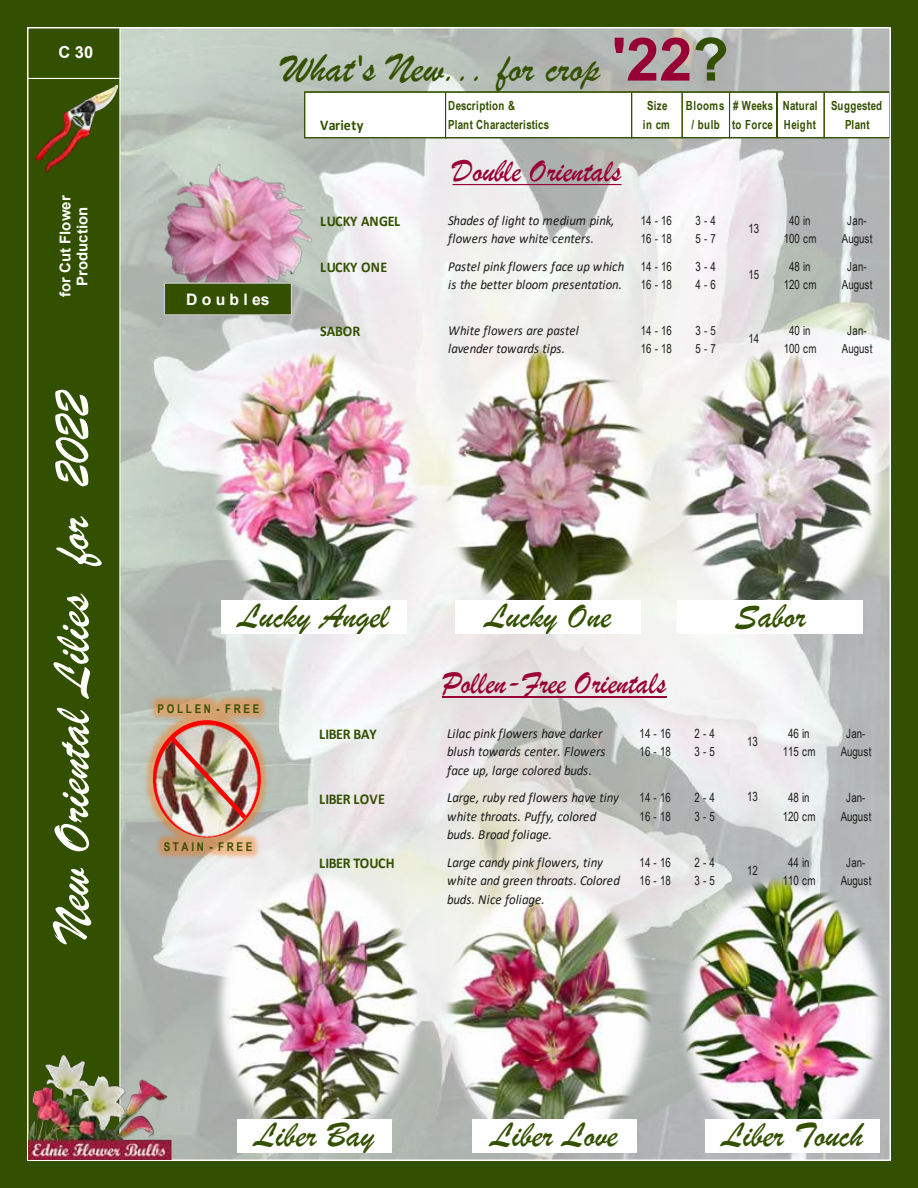
<style>
.page{position:relative;width:918px;height:1188px;background:#335000}
.page>*{position:absolute;margin:0;border:0;box-sizing:border-box;transform-origin:0 0}
.t1{font:53.7px "Brush Script";letter-spacing:-.01em;color:#fff}
.t2{font:41.85px "Brush Script";color:#335000}
.t3{font:36px "Brush Script";color:#335000}
.t4{font:33.45px "Brush Script";letter-spacing:-.005em;color:#903;scale:.93 1}
.t5{font:33.15px "Brush Script";letter-spacing:.005em;color:#903;scale:.94 1}
.t6{font:700 16.5px "Arial";color:#fff}
.t7{font:700 15.75px "Arial";color:#fff}
.t8{font:700 15px "Calibri";letter-spacing:-.025em;color:#335000;scale:.93 1}
.t9{font:700 15px "Calibri";letter-spacing:.015em;color:#335000;scale:.93 1}
.t10{font:700 14.85px "Calibri";letter-spacing:.005em;color:#335000;scale:.94 1}
.t11{font:700 14.85px/17.2px "Arial";color:#fff;text-align:center}
.t12{font:700 14.85px "Calibri";letter-spacing:.025em;color:#335000;scale:.94 1}
.t13{font:italic 13.8px/18.5px "Calibri";letter-spacing:-.01em;color:#1d1d1b;scale:.93 1}
.t14{font:italic 13.8px/18.3px "Calibri";letter-spacing:-.01em;color:#1d1d1b;scale:.94 1}
.t15{font:12.75px "Arial Narrow";letter-spacing:-.005em;color:#1d1d1b;scale:.93 1}
.t16{font:12.6px "Arial Narrow";color:#1d1d1b;scale:.94 1}
.t17{font:700 12.6px "Arial Narrow";letter-spacing:.04em;color:#335000;scale:.94 1}
.t18{font:700 12.6px "Arial Narrow";color:#335000;scale:.94 1}
.t19{font:700 12px "Arial Narrow";color:#335000}
.s1{font-family:"Arial";font-weight:700;font-size:59.85px;color:#970035}
.s2{font-family:"Arial";font-weight:700;font-size:59.85px}
</style>
<div class="page">
<img style="left:120px;top:29px;width:769px;height:1130px">
<img style="left:210px;top:863px;width:216px;height:290px">
<img style="left:441px;top:871px;width:216px;height:288px">
<img style="left:674px;top:871px;width:215px;height:288px">
<img style="left:123px;top:685px;width:170px;height:184px">
<img style="left:155px;top:724px;width:104px;height:113px">
<img style="left:165px;top:731px;width:86px;height:93px">
<img style="left:130px;top:131px;width:205px;height:206px">
<div style="left:164px;top:283px;width:127px;height:32px;background:#335000"></div>
<div style="left:164px;top:283px;width:128px;height:32px;border:1px solid #cececd"></div>
<img style="left:209px;top:343px;width:216px;height:290px">
<img style="left:441px;top:342px;width:216px;height:290px">
<img style="left:674px;top:342px;width:215px;height:290px">
<div style="left:221px;top:600px;width:185px;height:34px;background:#fff"></div>
<div style="left:455px;top:600px;width:186px;height:34px;background:#fff"></div>
<div style="left:678px;top:600px;width:185px;height:34px;background:#fff"></div>
<div style="left:237px;top:1120px;width:155px;height:33px;background:#fff"></div>
<div style="left:472px;top:1120px;width:165px;height:33px;background:#fff"></div>
<div style="left:705px;top:1120px;width:175px;height:33px;background:#fff"></div>
<div style="left:305px;top:93px;width:585px;height:45px;background:#fff"></div>
<hr style="left:453px;top:184px;width:168px;height:1px;background:#903">
<hr style="left:304px;top:91px;width:1px;height:47px;background:#335000">
<hr style="left:445px;top:93px;width:1px;height:45px;background:#335000">
<hr style="left:631px;top:93px;width:1px;height:45px;background:#335000">
<hr style="left:682px;top:93px;width:1px;height:45px;background:#335000">
<hr style="left:729px;top:93px;width:1px;height:45px;background:#335000">
<hr style="left:776px;top:93px;width:1px;height:45px;background:#335000">
<hr style="left:824px;top:93px;width:1px;height:45px;background:#335000">
<hr style="left:305px;top:91px;width:585px;height:2px;background:#335000">
<hr style="left:305px;top:137px;width:585px;height:1px;background:#335000">
<hr style="left:442px;top:696px;width:225px;height:1px;background:#903">
<svg style="left:29px;top:29px;width:92px;height:51px"></svg>
<svg style="left:29px;top:78px;width:91px;height:975px"></svg>
<img style="left:35px;top:86px;width:83px;height:88px">
<img style="left:28px;top:1053px;width:143px;height:107px">
<p class="t6" style="left:58px;top:41px;width:36px">C 30</p>
<p class="t11" style="left:57px;top:297px;width:103px;rotate:-90deg">for Cut Flower<br>Production</p>
<p class="t1" style="left:39px;top:942px;width:553px;rotate:-90deg">New Oriental Lilies for 2022</p>
<p class="t2" style="left:282px;top:42px;width:449px">What's New... for crop <span class="s1">'22</span><span class="s2">?</span></p>
<p class="t17" style="left:448px;top:96px;width:73px">Description &amp;</p>
<p class="t17" style="left:647px;top:96px;width:23px">Size</p>
<p class="t17" style="left:686px;top:96px;width:210px">Blooms # Weeks Natural Suggested</p>
<p class="t12" style="left:320px;top:115px;width:47px">Variety</p>
<p class="t18" style="left:448px;top:115px;width:109px">Plant Characteristics</p>
<p class="t17" style="left:643px;top:115px;width:30px">in cm</p>
<p class="t17" style="left:691px;top:115px;width:134px">/ bulb to Force Height</p>
<p class="t17" style="left:845px;top:115px;width:28px">Plant</p>
<p class="t7" style="left:186px;top:289px;width:85px">D o u b l es</p>
<p class="t5" style="left:453px;top:150px;width:181px">Double Orientals</p>
<p class="t10" style="left:320px;top:211px;width:87px">LUCKY ANGEL</p>
<p class="t14" style="left:448px;top:211px;width:178px">Shades of light to medium pink, flowers have white centers.</p>
<p class="t16" style="left:748px;top:219px;width:13px">13</p>
<p class="t10" style="left:320px;top:257px;width:73px">LUCKY ONE</p>
<p class="t16" style="left:748px;top:265px;width:13px">15</p>
<p class="t16" style="left:641px;top:211px;width:35px">14 - 16</p>
<p class="t16" style="left:696px;top:211px;width:23px">3 - 4</p>
<p class="t16" style="left:789px;top:211px;width:24px">40 in</p>
<p class="t16" style="left:847px;top:211px;width:22px">Jan-</p>
<p class="t16" style="left:641px;top:230px;width:35px">16 - 18</p>
<p class="t16" style="left:696px;top:230px;width:23px">5 - 7</p>
<p class="t16" style="left:784px;top:230px;width:36px">100 cm</p>
<p class="t16" style="left:842px;top:230px;width:34px">August</p>
<p class="t16" style="left:641px;top:257px;width:35px">14 - 16</p>
<p class="t16" style="left:696px;top:257px;width:23px">3 - 4</p>
<p class="t16" style="left:789px;top:257px;width:24px">48 in</p>
<p class="t16" style="left:847px;top:257px;width:22px">Jan-</p>
<p class="t16" style="left:641px;top:275px;width:35px">16 - 18</p>
<p class="t16" style="left:696px;top:275px;width:23px">4 - 6</p>
<p class="t16" style="left:784px;top:275px;width:36px">120 cm</p>
<p class="t16" style="left:842px;top:275px;width:34px">August</p>
<p class="t16" style="left:641px;top:321px;width:35px">14 - 16</p>
<p class="t16" style="left:696px;top:321px;width:23px">3 - 5</p>
<p class="t16" style="left:789px;top:321px;width:24px">40 in</p>
<p class="t16" style="left:847px;top:321px;width:22px">Jan-</p>
<p class="t16" style="left:641px;top:339px;width:35px">16 - 18</p>
<p class="t16" style="left:696px;top:339px;width:23px">5 - 7</p>
<p class="t16" style="left:784px;top:339px;width:36px">100 cm</p>
<p class="t16" style="left:842px;top:339px;width:34px">August</p>
<p class="t14" style="left:448px;top:256px;width:189px">Pastel pink flowers face up which is the better bloom presentation.</p>
<p class="t10" style="left:320px;top:321px;width:44px">SABOR</p>
<p class="t14" style="left:448px;top:320px;width:140px">White flowers are pastel lavender towards tips.</p>
<p class="t16" style="left:748px;top:329px;width:13px">14</p>
<p class="t3" style="left:238px;top:594px;width:152px">Lucky Angel</p>
<p class="t3" style="left:485px;top:594px;width:128px">Lucky One</p>
<p class="t3" style="left:735px;top:594px;width:72px">Sabor</p>
<p class="t19" style="left:158px;top:699px;width:103px">P O L L E N-F R E E</p>
<p class="t19" style="left:164px;top:837px;width:90px">S T A I N - F R E E</p>
<p class="t4" style="left:442px;top:662px;width:243px">Pollen-Free Orientals</p>
<p class="t8" style="left:319px;top:723px;width:64px">LIBER BAY</p>
<p class="t9" style="left:319px;top:788px;width:72px">LIBER LOVE</p>
<p class="t8" style="left:319px;top:853px;width:83px">LIBER TOUCH</p>
<p class="t13" style="left:447px;top:723px;width:172px">Lilac pink flowers have darker blush towards center. Flowers face up, large colored buds.</p>
<p class="t13" style="left:447px;top:788px;width:186px">Large, ruby red flowers have tiny white throats. Puffy, colored buds. Broad foliage.</p>
<p class="t13" style="left:447px;top:853px;width:187px">Large candy pink flowers, tiny white and green throats. Colored buds. Nice foliage.</p>
<p class="t15" style="left:640px;top:724px;width:35px">14 - 16</p>
<p class="t15" style="left:695px;top:724px;width:23px">2 - 4</p>
<p class="t15" style="left:788px;top:724px;width:25px">46 in</p>
<p class="t15" style="left:846px;top:724px;width:22px">Jan-</p>
<p class="t15" style="left:640px;top:742px;width:35px">16 - 18</p>
<p class="t15" style="left:695px;top:742px;width:23px">3 - 5</p>
<p class="t15" style="left:783px;top:742px;width:37px">115 cm</p>
<p class="t15" style="left:841px;top:742px;width:34px">August</p>
<p class="t15" style="left:640px;top:789px;width:35px">14 - 16</p>
<p class="t15" style="left:695px;top:789px;width:23px">2 - 4</p>
<p class="t15" style="left:747px;top:787px;width:13px">13</p>
<p class="t15" style="left:788px;top:789px;width:25px">48 in</p>
<p class="t15" style="left:846px;top:789px;width:22px">Jan-</p>
<p class="t15" style="left:640px;top:807px;width:35px">16 - 18</p>
<p class="t15" style="left:695px;top:807px;width:23px">3 - 5</p>
<p class="t15" style="left:783px;top:807px;width:37px">120 cm</p>
<p class="t15" style="left:841px;top:807px;width:34px">August</p>
<p class="t15" style="left:640px;top:853px;width:35px">14 - 16</p>
<p class="t15" style="left:695px;top:853px;width:23px">2 - 4</p>
<p class="t15" style="left:788px;top:853px;width:25px">44 in</p>
<p class="t15" style="left:846px;top:853px;width:22px">Jan-</p>
<p class="t15" style="left:640px;top:872px;width:35px">16 - 18</p>
<p class="t15" style="left:695px;top:872px;width:23px">3 - 5</p>
<p class="t15" style="left:783px;top:872px;width:37px">110 cm</p>
<p class="t15" style="left:841px;top:872px;width:34px">August</p>
<p class="t15" style="left:747px;top:732px;width:13px">13</p>
<p class="t15" style="left:747px;top:861px;width:13px">12</p>
<p class="t3" style="left:255px;top:1113px;width:121px">Liber Bay</p>
<p class="t3" style="left:491px;top:1113px;width:128px">Liber Love</p>
<p class="t3" style="left:722px;top:1113px;width:143px">Liber Touch</p>
</div>
